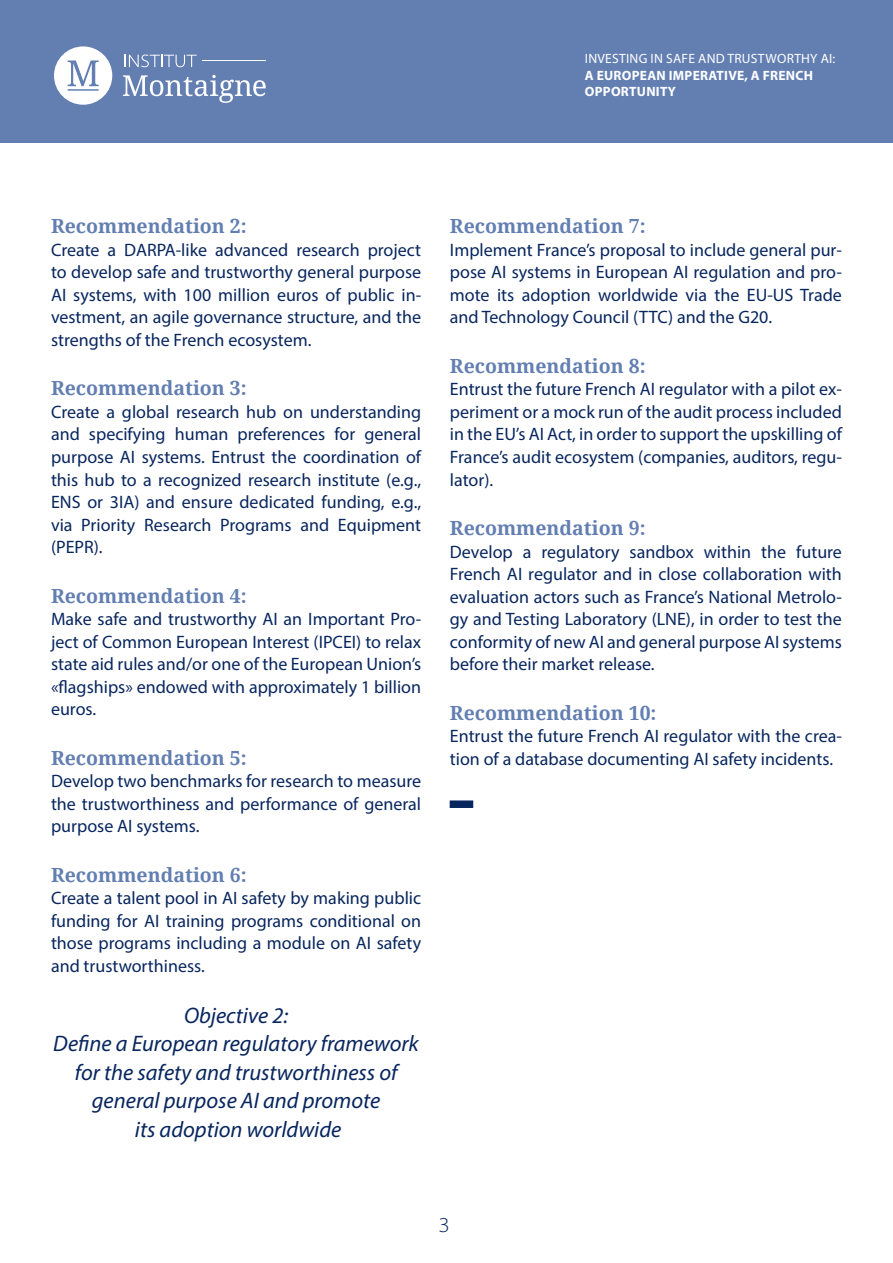
<style>
.page{position:relative;width:893px;height:1263px;background:#fff}
.page>*{position:absolute;margin:0;border:0;box-sizing:border-box;transform-origin:0 0}
.t1{font:italic 22.5px/28.5px "Myriad Pro";color:#08265e;text-align:center}
.t2{font:300 semi-expanded 21.3px "Myriad Pro";color:#08265e}
.t3{font:700 19.5px "Noto Serif";color:#637fb2}
.t4{font:18px/22.5px "Myriad Pro";color:#08265e;text-align:justify}
.t5{font:700 13.5px/16.5px "Myriad Pro";letter-spacing:.02em;color:#fff}
.t6{font:13.5px "Myriad Pro";letter-spacing:.02em;color:#fff}
</style>
<div class="page">
<div style="left:0;top:0;width:893px;height:142px;background:#637fb2"></div>
<svg style="left:54px;top:46px;width:58px;height:59px"></svg>
<svg style="left:124px;top:55px;width:73px;height:12px"></svg>
<hr style="left:203px;top:60px;width:63px;height:1px;background:#fff">
<svg style="left:123px;top:75px;width:143px;height:28px"></svg>
<div style="left:450px;top:800px;width:23px;height:8px;background:#08265e"></div>
<p class="t6" style="left:585px;top:50px;width:252px">INVESTING IN SAFE AND TRUSTWORTHY AI:</p>
<p class="t5" style="left:585px;top:67px;width:230px">A EUROPEAN IMPERATIVE, A FRENCH<br>OPPORTUNITY</p>
<p class="t3" style="left:51px;top:213px;width:197px">Recommendation 2:</p>
<p class="t4" style="left:51px;top:238px;width:372px">Create a DARPA-like advanced research project to develop safe and trustworthy general purpose AI systems, with 100 million euros of public in&shy;vestment, an agile governance structure, and the strengths of the French ecosystem.</p>
<p class="t3" style="left:51px;top:375px;width:197px">Recommendation 3:</p>
<p class="t4" style="left:51px;top:400px;width:372px">Create a global research hub on understanding and specifying human preferences for general purpose AI systems. Entrust the coordination of this hub to a recognized research institute (e.g., ENS or 3IA) and ensure dedicated funding, e.g., via Priority Research Programs and Equipment (PEPR).</p>
<p class="t3" style="left:51px;top:582px;width:197px">Recommendation 4:</p>
<p class="t4" style="left:51px;top:607px;width:372px">Make safe and trustworthy AI an Important Pro&shy;ject of Common European Interest (IPCEI) to relax state aid rules and/or one of the European Union’s «flagships» endowed with approximately 1 billion euros.</p>
<p class="t3" style="left:51px;top:744px;width:197px">Recommendation 5:</p>
<p class="t4" style="left:51px;top:769px;width:372px">Develop two benchmarks for research to measure the trustworthiness and performance of general purpose AI systems.</p>
<p class="t3" style="left:51px;top:861px;width:197px">Recommendation 6:</p>
<p class="t4" style="left:51px;top:886px;width:372px">Create a talent pool in AI safety by making public funding for AI training programs conditional on those programs including a module on AI safety and trustworthiness.</p>
<p class="t1" style="left:53px;top:1000px;width:367px">Objective 2:<br>Define a European regulatory framework for the safety and trustworthiness of general purpose AI and promote<br>its adoption worldwide</p>
<p class="t3" style="left:450px;top:213px;width:197px">Recommendation 7:</p>
<p class="t4" style="left:450px;top:238px;width:394px">Implement France’s proposal to include general pur&shy;pose AI systems in European AI regulation and pro&shy;mote its adoption worldwide via the EU-US Trade and Technology Council (TTC) and the G20.</p>
<p class="t3" style="left:450px;top:352px;width:197px">Recommendation 8:</p>
<p class="t4" style="left:450px;top:378px;width:394px">Entrust the future French AI regulator with a pilot ex&shy;periment or a mock run of the audit process included in the EU’s AI Act, in order to support the upskilling of France’s audit ecosystem (companies, auditors, regu&shy;lator).</p>
<p class="t3" style="left:450px;top:514px;width:197px">Recommendation 9:</p>
<p class="t4" style="left:450px;top:540px;width:394px">Develop a regulatory sandbox within the future French AI regulator and in close collaboration with evaluation actors such as France’s National Metrolo&shy;gy and Testing Laboratory (LNE), in order to test the conformity of new AI and general purpose AI systems before their market release.</p>
<p class="t3" style="left:450px;top:699px;width:208px">Recommendation 10:</p>
<p class="t4" style="left:450px;top:724px;width:394px">Entrust the future French AI regulator with the crea&shy;tion of a database documenting AI safety incidents.</p>
<p class="t2" style="left:438px;top:1212px;width:13px">3</p>
</div>
